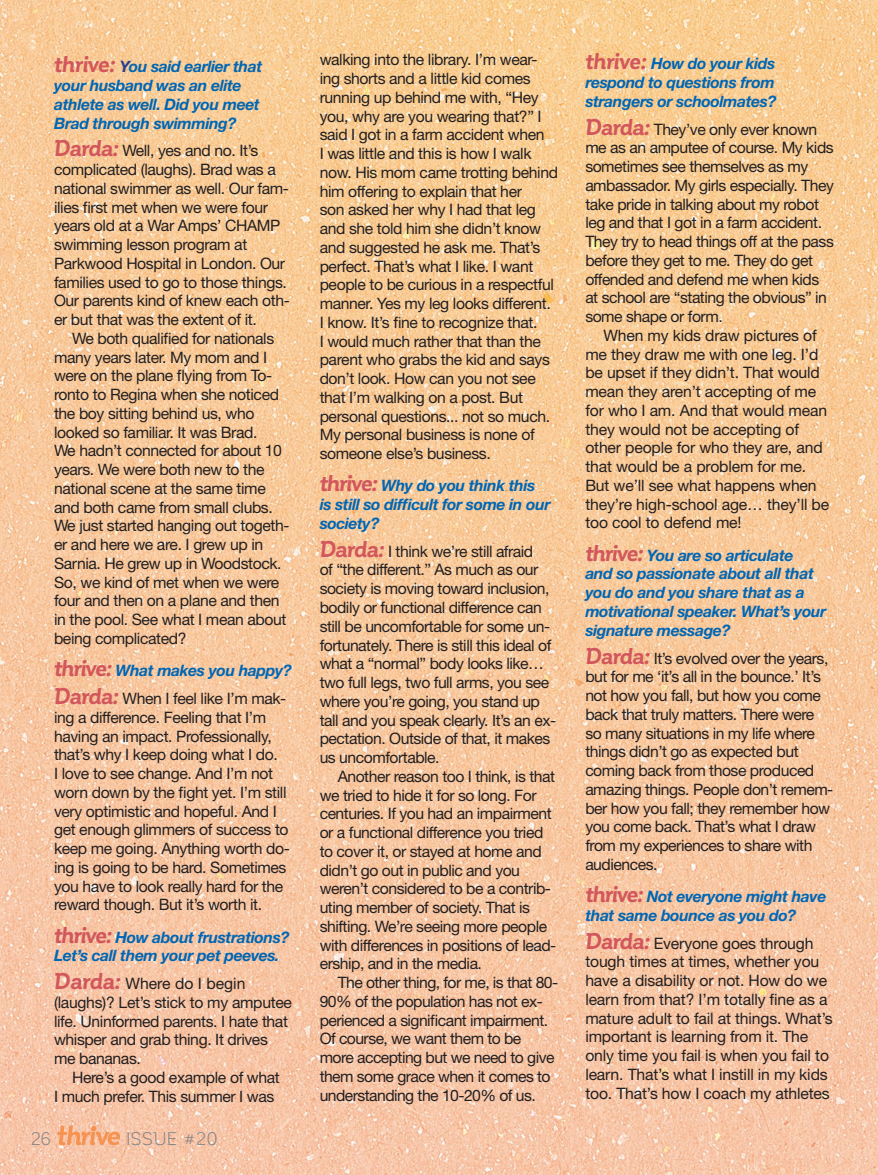
<style>
.page{position:relative;width:878px;height:1175px;background:#fff}
.page>*{position:absolute;margin:0;border:0;box-sizing:border-box;transform-origin:0 0}
.t1{font:18px "Corporative";letter-spacing:.015em;color:#808285}
.t2{font:15.75px/18.8px "Helvetica Neue LT Std";letter-spacing:-.025em;color:#231f20}
.t3{font:italic 700 15.75px/18.8px "Helvetica Neue LT Std";letter-spacing:-.025em;color:#0166b3}
.s1{font-family:"Corporative";font-size:22.5px;color:#d2575c}
.s2{color:#253f8e}
.s3{font-family:"Corporative";font-weight:700;font-style:italic;font-size:22.5px;color:#d2575c}
</style>
<div class="page">
<img style="left:0;top:0;width:878px;height:1174px">
<svg style="left:57px;top:1125px;width:63px;height:20px"></svg>
<p class="t3" style="left:54px;top:57px;width:210px"><span class="s1">thrive:</span> <span class="s2">Y</span>ou said earlier that your husband was an elite athlete as well. Did you meet<br>Brad through swimming?</p>
<p class="t2" style="left:54px;top:141px;width:237px"><span class="s3">Darda:</span> Well, yes and no. It’s complicated (laughs). Brad was a national swimmer as well. Our fam&shy;ilies first met when we were four years old at a War Amps’ CHAMP swimming lesson program at<br>Parkwood Hospital in London. Our families used to go to those things.<br>Our parents kind of knew each oth&shy;er but that was the extent of it.</p>
<p class="t2" style="left:54px;top:329px;width:237px;text-indent:18px">We both qualified for nationals many years later. My mom and I were on the plane flying from To&shy;ronto to Regina when she noticed the boy sitting behind us, who looked so familiar. It was Brad.<br>We hadn’t connected for about 10 years. We were both new to the national scene at the same time and both came from small clubs.<br>We just started hanging out togeth&shy;er and here we are. I grew up in<br>Sarnia. He grew up in Woodstock.<br>So, we kind of met when we were four and then on a plane and then in the pool. See what I mean about being complicated?</p>
<p class="t3" style="left:54px;top:661px;width:239px"><span class="s1">thrive:</span> What makes you happy?</p>
<p class="t2" style="left:54px;top:689px;width:237px"><span class="s3">Darda:</span> When I feel like I’m mak&shy;ing a difference. Feeling that I’m having an impact. Professionally, that’s why I keep doing what I do.<br>I love to see change. And I’m not worn down by the fight yet. I’m still very optimistic and hopeful. And I get enough glimmers of success to keep me going. Anything worth do&shy;ing is going to be hard. Sometimes you have to look really hard for the reward though. But it’s worth it.</p>
<p class="t3" style="left:54px;top:927px;width:237px"><span class="s1">thrive:</span> How about frustrations?<br>Let’s call them your pet peeves.</p>
<p class="t2" style="left:54px;top:974px;width:239px"><span class="s3">Darda:</span> Where do I begin (laughs)? Let’s stick to my amputee life. Uninformed parents. I hate that whisper and grab thing. It drives me bananas.</p>
<p class="t2" style="left:54px;top:1067px;width:227px;text-indent:18px">Here’s a good example of what<br>I much prefer. This summer I was</p>
<p class="t1" style="left:31px;top:1129px;width:21px">26</p>
<p class="t1" style="left:126px;top:1129px;width:93px">ISSUE #20</p>
<p class="t2" style="left:320px;top:50px;width:240px">walking into the library. I’m wear&shy;ing shorts and a little kid comes running up behind me with, “Hey you, why are you wearing that?” I said I got in a farm accident when<br>I was little and this is how I walk now. His mom came trotting behind him offering to explain that her<br>son asked her why I had that leg and she told him she didn’t know and suggested he ask me. That’s perfect. That’s what I like. I want people to be curious in a respectful manner. Yes my leg looks different.<br>I know. It’s fine to recognize that.<br>I would much rather that than the parent who grabs the kid and says don’t look. How can you not see that I’m walking on a post. But personal questions... not so much.<br>My personal business is none of someone else’s business.</p>
<p class="t3" style="left:320px;top:476px;width:232px"><span class="s1">thrive:</span> Why do you think this is still so difficult for some in our society?</p>
<p class="t2" style="left:320px;top:541px;width:238px"><span class="s3">Darda:</span> I think we’re still afraid<br>of “the different.” As much as our society is moving toward inclusion, bodily or functional difference can still be uncomfortable for some un&shy;fortunately. There is still this ideal of what a “normal” body looks like… two full legs, two full arms, you see where you’re going, you stand up tall and you speak clearly. It’s an ex&shy;pectation. Outside of that, it makes us uncomfortable.</p>
<p class="t2" style="left:320px;top:766px;width:238px;text-indent:18px">Another reason too I think, is that we tried to hide it for so long. For centuries. If you had an impairment or a functional difference you tried to cover it, or stayed at home and didn’t go out in public and you weren’t considered to be a contrib&shy;uting member of society. That is shifting. We’re seeing more people with differences in positions of lead&shy;ership, and in the media.</p>
<p class="t2" style="left:320px;top:973px;width:240px;text-indent:18px">The other thing, for me, is that 80-<br>90% of the population has not ex&shy;perienced a significant impairment.<br>Of course, we want them to be more accepting but we need to give them some grace when it comes to understanding the 10-20% of us.</p>
<p class="t3" style="left:585px;top:54px;width:193px"><span class="s1">thrive:</span> How do your kids respond to questions from strangers or schoolmates?</p>
<p class="t2" style="left:585px;top:119px;width:250px"><span class="s3">Darda:</span> They’ve only ever known me as an amputee of course. My kids sometimes see themselves as my ambassador. My girls especially. They take pride in talking about my robot leg and that I got in a farm accident.<br>They try to head things off at the pass before they get to me. They do get offended and defend me when kids at school are “stating the obvious” in some shape or form.</p>
<p class="t2" style="left:585px;top:326px;width:245px;text-indent:18px">When my kids draw pictures of me they draw me with one leg. I’d be upset if they didn’t. That would mean they aren’t accepting of me for who I am. And that would mean they would not be accepting of other people for who they are, and that would be a problem for me.<br>But we’ll see what happens when they’re high-school age… they’ll be too cool to defend me!</p>
<p class="t3" style="left:585px;top:545px;width:242px"><span class="s1">thrive:</span> You are so articulate<br>and so passionate about all that you do and you share that as a motivational speaker. What’s your signature message?</p>
<p class="t2" style="left:585px;top:648px;width:249px"><span class="s3">Darda:</span> It’s evolved over the years, but for me ‘it’s all in the bounce.’ It’s not how you fall, but how you come back that truly matters. There were so many situations in my life where things didn’t go as expected but coming back from those produced amazing things. People don’t remem&shy;ber how you fall; they remember how you come back. That’s what I draw from my experiences to share with audiences.</p>
<p class="t3" style="left:585px;top:886px;width:242px"><span class="s1">thrive:</span> Not everyone might have that same bounce as you do?</p>
<p class="t2" style="left:585px;top:933px;width:249px"><span class="s3">Darda:</span> Everyone goes through tough times at times, whether you have a disability or not. How do we learn from that? I’m totally fine as a mature adult to fail at things. What’s important is learning from it. The only time you fail is when you fail to learn. That’s what I instill in my kids too. That’s how I coach my athletes</p>
</div>
